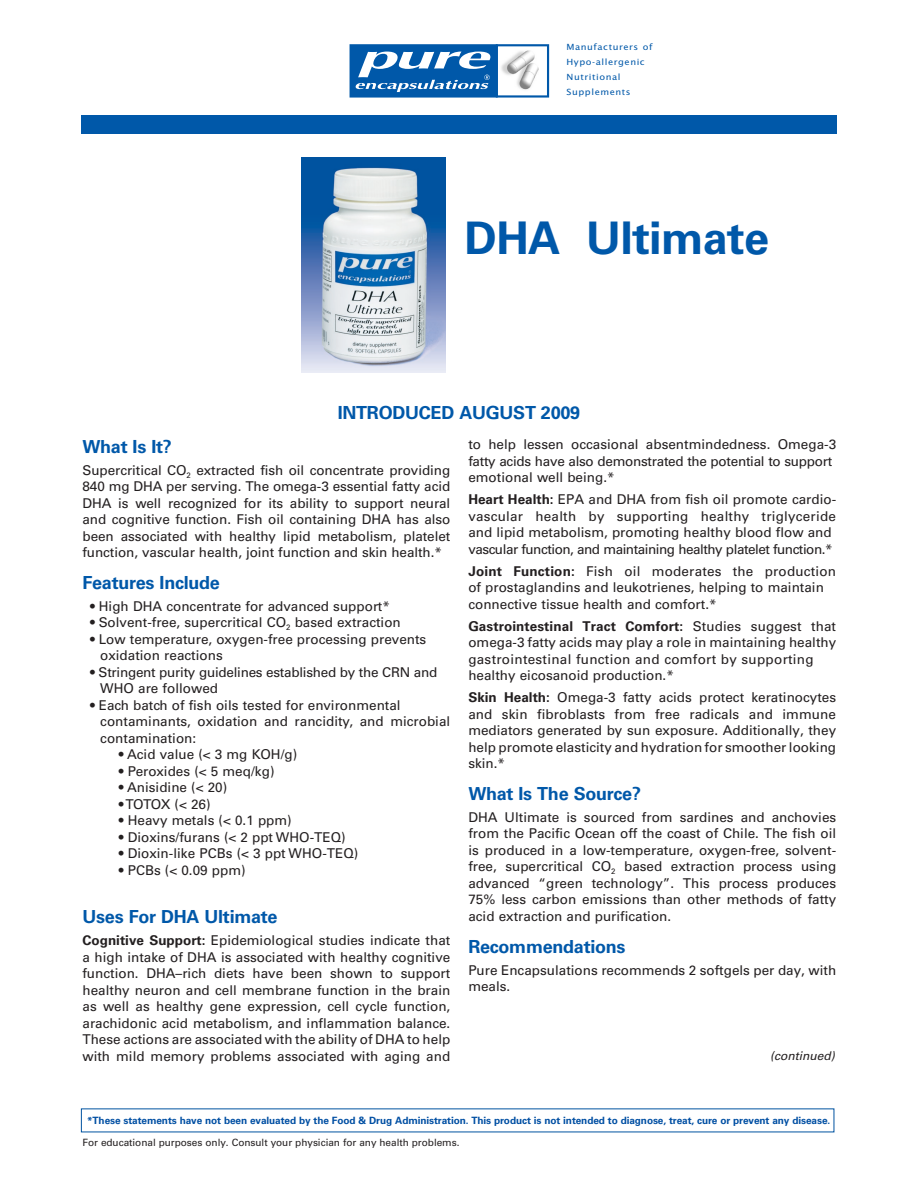
<style>
.page{position:relative;width:918px;height:1188px;background:#fff}
.page>*{position:absolute;margin:0;border:0;box-sizing:border-box;transform-origin:0 0}
.t1{font:700 45px "Univers";letter-spacing:-.015em;color:#0058a9}
.t2{font:700 18px "Univers";letter-spacing:-.015em;color:#0058a9}
.t3{font:13.5px/16.5px "Univers";color:#231f20}
.t4{font:13.5px/16.5px "Univers";letter-spacing:-.02em;color:#231f20}
.t5{font:italic 12px "Univers";color:#231f20}
.t6{font:700 10.05px "Univers";letter-spacing:-.01em;color:#004fa3}
.t7{font:10.05px "Univers";letter-spacing:-.005em;color:#231f20}
.t8{font:9.15px/14.9px "Lucida Sans EF";letter-spacing:.055em;color:#0058a9;scale:1.1 1}
.s1{font-weight:700}
</style>
<div class="page">
<div style="left:81px;top:115px;width:756px;height:19px;background:#0058a9"></div>
<div style="left:350px;top:44px;width:148px;height:54px;background:#0058a9"></div>
<svg style="left:355px;top:52px;width:136px;height:40px"></svg>
<div style="left:496px;top:44px;width:53px;height:54px;border:2px solid #0058a9"></div>
<img style="left:501px;top:50px;width:37px;height:40px">
<img style="left:301px;top:158px;width:145px;height:215px">
<p class="t8" style="left:567px;top:40px;width:80px">Manufacturers of<br>Hypo-allergenic<br>Nutritional<br>Supplements</p>
<h1 class="t1" style="left:465px;top:212px;width:306px">DHA Ultimate</h1>
<h2 class="t2" style="left:338px;top:402px;width:244px">INTRODUCED AUGUST 2009</h2>
<h2 class="t2" style="left:82px;top:436px;width:91px">What Is It?</h2>
<p class="t3" style="left:82px;top:462px;width:369px;text-align:justify">Supercritical CO<sub>2</sub> extracted fish oil concentrate providing 840 mg DHA per serving. The omega-3 essential fatty acid DHA is well recognized for its ability to support neural and cognitive function. Fish oil containing DHA has also been associated with healthy lipid metabolism, platelet function, vascular health, joint function and skin health.*</p>
<h2 class="t2" style="left:82px;top:572px;width:139px">Features Include</h2>
<p class="t3" style="left:90px;top:598px;width:301px">• High DHA concentrate for advanced support*</p>
<p class="t3" style="left:90px;top:615px;width:312px">• Solvent-free, supercritical CO<sub>2</sub> based extraction</p>
<p class="t3" style="left:100px;top:631px;width:328px;text-indent:-10px">• Low temperature, oxygen-free processing prevents oxidation reactions</p>
<p class="t4" style="left:100px;top:664px;width:338px;text-indent:-10px">• Stringent purity guidelines established by the CRN and<br>WHO are followed</p>
<p class="t3" style="left:100px;top:697px;width:352px;text-indent:-10px">• Each batch of fish oils tested for environmental contaminants, oxidation and rancidity, and microbial contamination:</p>
<p class="t3" style="left:119px;top:746px;width:180px">• Acid value (&lt; 3 mg KOH/g)</p>
<p class="t3" style="left:119px;top:763px;width:157px">• Peroxides (&lt; 5 meq/kg)</p>
<p class="t3" style="left:119px;top:779px;width:110px">• Anisidine (&lt; 20)</p>
<p class="t3" style="left:119px;top:796px;width:93px">• TOTOX (&lt; 26)</p>
<p class="t3" style="left:119px;top:812px;width:174px">• Heavy metals (&lt; 0.1 ppm)</p>
<p class="t3" style="left:119px;top:829px;width:228px">• Dioxins/furans (&lt; 2 ppt WHO-TEQ)</p>
<p class="t3" style="left:119px;top:845px;width:241px">• Dioxin-like PCBs (&lt; 3 ppt WHO-TEQ)</p>
<p class="t3" style="left:119px;top:862px;width:128px">• PCBs (&lt; 0.09 ppm)</p>
<h2 class="t2" style="left:82px;top:906px;width:197px">Uses For DHA Ultimate</h2>
<p class="t3" style="left:82px;top:932px;width:369px;text-align:justify"><span class="s1">Cognitive Support:</span> Epidemiological studies indicate that a high intake of DHA is associated with healthy cognitive function. DHA–rich diets have been shown to support healthy neuron and cell membrane function in the brain as well as healthy gene expression, cell cycle function, arachidonic acid metabolism, and inflammation balance.<br>These actions are associated with the ability of DHA to help with mild memory problems associated with aging and</p>
<p class="t3" style="left:468px;top:437px;width:369px">to help lessen occasional absentmindedness. Omega-3 fatty acids have also demonstrated the potential to support emotional well being.*</p>
<p class="t3" style="left:468px;top:491px;width:369px"><span class="s1">Heart Health:</span> EPA and DHA from fish oil promote cardio&shy;vascular health by supporting healthy triglyceride and lipid metabolism, promoting healthy blood flow and vascular function, and maintaining healthy platelet function.*</p>
<p class="t3" style="left:468px;top:563px;width:369px"><span class="s1">Joint Function:</span> Fish oil moderates the production of prostaglandins and leukotrienes, helping to maintain connective tissue health and comfort.*</p>
<p class="t3" style="left:468px;top:618px;width:369px"><span class="s1">Gastrointestinal Tract Comfort:</span> Studies suggest that omega-3 fatty acids may play a role in maintaining healthy gastrointestinal function and comfort by supporting healthy eicosanoid production.*</p>
<p class="t3" style="left:468px;top:689px;width:369px;text-align:justify"><span class="s1">Skin Health:</span> Omega-3 fatty acids protect keratinocytes and skin fibroblasts from free radicals and immune mediators generated by sun exposure. Additionally, they help promote elasticity and hydration for smoother looking skin.*</p>
<h2 class="t2" style="left:468px;top:783px;width:174px">What Is The Source?</h2>
<p class="t3" style="left:468px;top:809px;width:369px;text-align:justify">DHA Ultimate is sourced from sardines and anchovies from the Pacific Ocean off the coast of Chile. The fish oil is produced in a low-temperature, oxygen-free, solvent&shy;free, supercritical CO<sub>2</sub> based extraction process using advanced “green technology”. This process produces 75% less carbon emissions than other methods of fatty acid extraction and purification.</p>
<h2 class="t2" style="left:468px;top:936px;width:159px">Recommendations</h2>
<p class="t3" style="left:468px;top:962px;width:369px">Pure Encapsulations recommends 2 softgels per day, with meals.</p>
<p class="t5" style="left:770px;top:1048px;width:66px">(continued)</p>
<p class="t6" style="left:87px;top:1115px;width:745px">*These statements have not been evaluated by the Food &amp; Drug Administration. This product is not intended to diagnose, treat, cure or prevent any disease.</p>
<p class="t7" style="left:82px;top:1137px;width:379px">For educational purposes only. Consult your physician for any health problems.</p>
</div>
